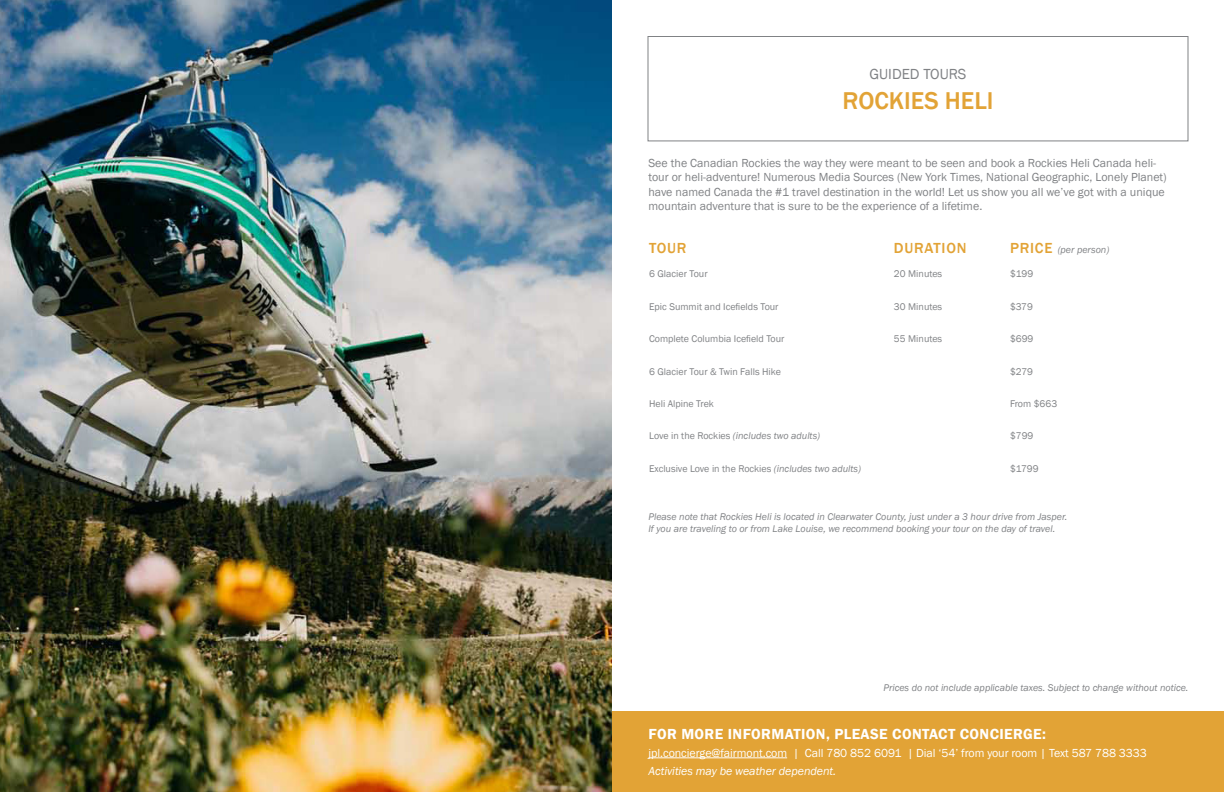
<style>
.page{position:relative;width:1224px;height:792px;background:#fff}
.page>*{position:absolute;margin:0;border:0;box-sizing:border-box;transform-origin:0 0}
.t1{font:500 25px "Franklin Gothic";color:#e2a336}
.t2{font:600 15px "Franklin Gothic";letter-spacing:.025em;color:#fff}
.t3{font:500 15px "Franklin Gothic";letter-spacing:.05em;color:#e2a336}
.t4{font:15px "Franklin Gothic";color:#808285}
.t5{font:12px/14.4px "Franklin Gothic";color:#808285}
.t6{font:12px "Franklin Gothic";letter-spacing:-.005em;color:#fff}
.t7{font:italic 12px "Franklin Gothic";letter-spacing:-.005em;color:#fff}
.t8{font:italic 10px/12px "Franklin Gothic";color:#808285}
.t9{font:10px "Franklin Gothic";color:#808285}
.s1{font-weight:500;font-style:normal;font-size:15px;color:#e2a336}
.s2{font-style:normal}
.s3{font-style:italic}
</style>
<div class="page">
<div style="left:612px;top:711px;width:612px;height:81px;background:#e2a336"></div>
<hr style="left:648px;top:758px;width:139px;height:1px;background:#fff">
<div style="left:648px;top:36px;width:540px;height:105px;border:1px solid #808285"></div>
<img style="left:0;top:0;width:612px;height:792px">
<p class="t4" style="left:869px;top:65px;width:99px">GUIDED TOURS</p>
<h1 class="t1" style="left:843px;top:85px;width:152px">ROCKIES HELI</h1>
<p class="t5" style="left:648px;top:156px;width:520px">See the Canadian Rockies the way they were meant to be seen and book a Rockies Heli Canada heli&shy;tour or heli-adventure! Numerous Media Sources (New York Times, National Geographic, Lonely Planet) have named Canada the #1 travel destination in the world! Let us show you all we’ve got with a unique mountain adventure that is sure to be the experience of a lifetime.</p>
<p class="t3" style="left:649px;top:239px;width:39px">TOUR</p>
<p class="t3" style="left:894px;top:239px;width:74px">DURATION</p>
<p class="t8" style="left:1010px;top:244px;width:101px"><span class="s1">PRICE</span> (per person)</p>
<p class="t9" style="left:649px;top:268px;width:60px">6 Glacier Tour</p>
<p class="t9" style="left:894px;top:268px;width:50px">20 Minutes</p>
<p class="t9" style="left:1010px;top:268px;width:25px">$199</p>
<p class="t9" style="left:649px;top:300px;width:131px">Epic Summit and Icefields Tour</p>
<p class="t9" style="left:894px;top:300px;width:50px">30 Minutes</p>
<p class="t9" style="left:1010px;top:300px;width:24px">$379</p>
<p class="t9" style="left:649px;top:333px;width:137px">Complete Columbia Icefield Tour</p>
<p class="t9" style="left:894px;top:333px;width:50px">55 Minutes</p>
<p class="t9" style="left:1010px;top:333px;width:25px">$699</p>
<p class="t9" style="left:649px;top:365px;width:133px">6 Glacier Tour &amp; Twin Falls Hike</p>
<p class="t9" style="left:1010px;top:365px;width:24px">$279</p>
<p class="t9" style="left:649px;top:398px;width:66px">Heli Alpine Trek</p>
<p class="t9" style="left:1010px;top:398px;width:49px">From $663</p>
<p class="t8" style="left:649px;top:430px;width:173px"><span class="s2">Love in the Rockies</span> (includes two adults)</p>
<p class="t9" style="left:1010px;top:430px;width:25px">$799</p>
<p class="t9" style="left:649px;top:462px;width:214px">Exclusive Love in the Rockies <span class="s3">(includes two adults)</span></p>
<p class="t9" style="left:1010px;top:462px;width:30px">$1799</p>
<p class="t8" style="left:649px;top:510px;width:420px">Please note that Rockies Heli is located in Clearwater County, just under a 3 hour drive from Jasper.<br>If you are traveling to or from Lake Louise, we recommend booking your tour on the day of travel.</p>
<p class="t8" style="left:883px;top:682px;width:307px">Prices do not include applicable taxes. Subject to change without notice.</p>
<p class="t2" style="left:648px;top:725px;width:399px">FOR MORE INFORMATION, PLEASE CONTACT CONCIERGE:</p>
<p class="t6" style="left:648px;top:745px;width:500px">jpl.concierge@fairmont.com | Call 780 852 6091 | Dial ‘54’ from your room | Text 587 788 3333</p>
<p class="t7" style="left:648px;top:763px;width:189px">Activities may be weather dependent.</p>
</div>
